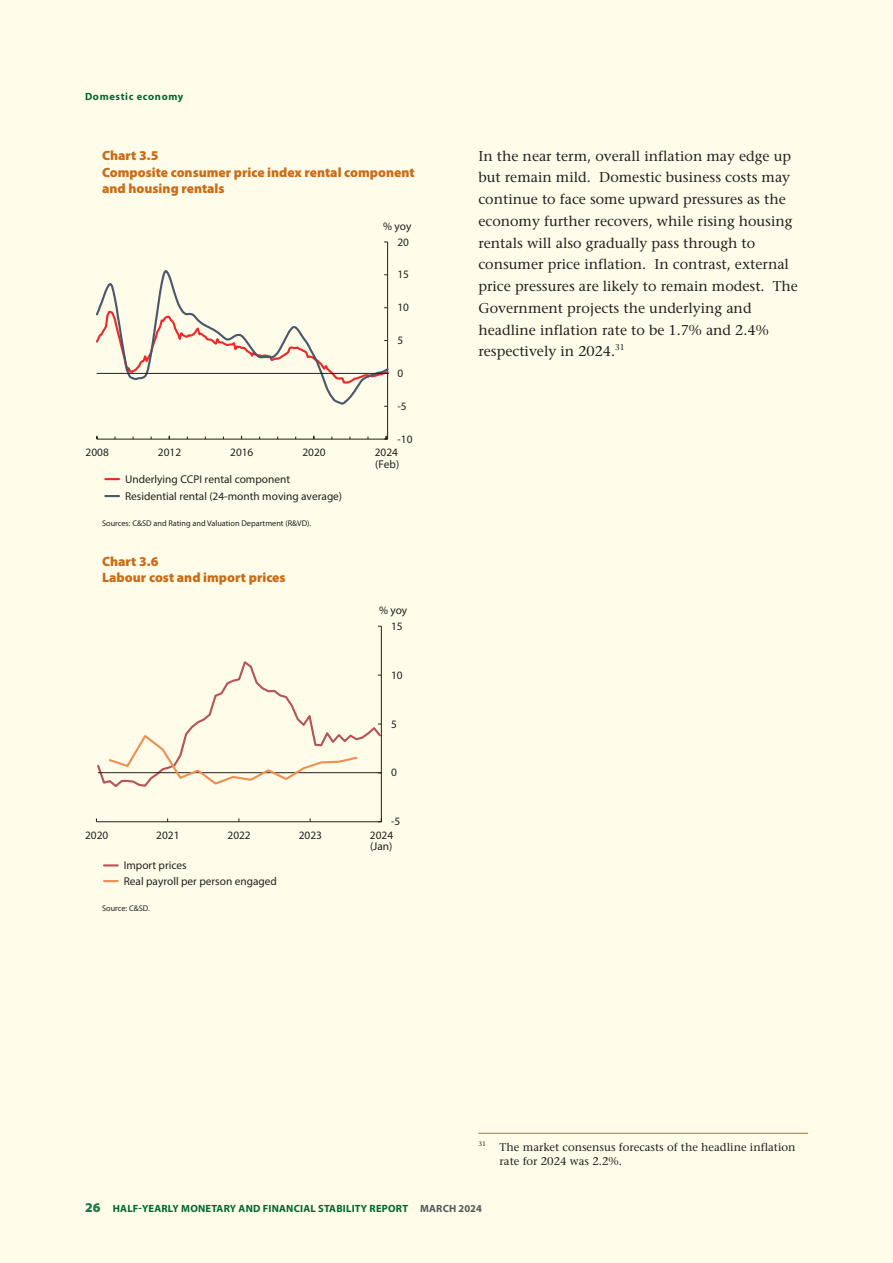
<style>
.page{position:relative;width:893px;height:1263px;background:#fff}
.page>*{position:absolute;margin:0;border:0;box-sizing:border-box;transform-origin:0 0}
.t1{font:500 14.25px/21.8px "Stone Serif Std";color:#231f20}
.t2{font:900 13.5px/16.5px "Myriad Pro";color:#ca6c17}
.t3{font:11.4px/17px "Myriad Pro";color:#231f20}
.t4{font:500 11.25px/14.2px "Stone Serif Std";color:#231f20}
.t5{font:700 10.5px "Myriad Pro";letter-spacing:.02em;color:#006734}
.t6{font:700 10.5px "Myriad Pro";letter-spacing:.06em;color:#006734}
.t7{font:700 10.5px "Myriad Pro";color:#57585a}
.t8{font:8.25px "Myriad Pro";color:#231f20}
.t9{font:500 8.25px "Stone Serif Std";color:#231f20}
.t10{font:500 6.6px "Stone Serif Std";color:#231f20}
.s1{font-weight:900;font-size:13.5px;color:#1e7a4d}
.s2{color:#57585a}
</style>
<div class="page">
<div style="left:0;top:0;width:892px;height:1263px;background:#fffde9"></div>
<hr style="left:387px;top:242px;width:1px;height:197px;background:#231f20">
<hr style="left:97px;top:439px;width:291px;height:1px;background:#231f20">
<svg style="left:384px;top:436px;width:4px;height:4px"></svg>
<svg style="left:97px;top:268px;width:291px;height:139px"></svg>
<hr style="left:97px;top:373px;width:291px;height:1px;background:#231f20">
<svg style="left:105px;top:478px;width:14px;height:2px"></svg>
<svg style="left:105px;top:495px;width:14px;height:2px"></svg>
<hr style="left:381px;top:626px;width:1px;height:196px;background:#231f20">
<hr style="left:96px;top:821px;width:285px;height:1px;background:#231f20">
<svg style="left:104px;top:864px;width:14px;height:2px"></svg>
<svg style="left:104px;top:880px;width:14px;height:2px"></svg>
<svg style="left:97px;top:659px;width:285px;height:130px"></svg>
<hr style="left:478px;top:1133px;width:330px;height:1px;background:#ca6c17">
<p class="t6" style="left:85px;top:89px;width:100px">DOMESTIC ECONOMY</p>
<h4 class="t2" style="left:102px;top:147px;width:314px">Chart 3.5<br>Composite consumer price index rental component and housing rentals</h4>
<p class="t3" style="left:383px;top:218px;width:30px">% yoy</p>
<p class="t3" style="left:397px;top:233px;width:13px">20</p>
<p class="t3" style="left:397px;top:266px;width:13px">15</p>
<p class="t3" style="left:397px;top:299px;width:13px">10</p>
<p class="t3" style="left:397px;top:332px;width:7px">5</p>
<p class="t3" style="left:397px;top:364px;width:7px">0</p>
<p class="t3" style="left:397px;top:397px;width:11px">-5</p>
<p class="t3" style="left:397px;top:430px;width:17px">-10</p>
<p class="t3" style="left:86px;top:444px;width:25px">2008</p>
<p class="t3" style="left:158px;top:444px;width:25px">2012</p>
<p class="t3" style="left:230px;top:444px;width:25px">2016</p>
<p class="t3" style="left:302px;top:444px;width:25px">2020</p>
<p class="t3" style="left:375px;top:444px;width:25px">2024</p>
<p class="t3" style="left:125px;top:470px;width:219px">Underlying CCPI rental component<br>Residential rental (24-month moving average)</p>
<p class="t3" style="left:375px;top:456px;width:26px">(Feb)</p>
<p class="t8" style="left:102px;top:518px;width:211px">Sources: C&amp;SD and Rating and Valuation Department (R&amp;VD).</p>
<h4 class="t2" style="left:102px;top:553px;width:185px">Chart 3.6<br>Labour cost and import prices</h4>
<p class="t3" style="left:379px;top:602px;width:30px">% yoy</p>
<p class="t3" style="left:391px;top:617px;width:13px">15</p>
<p class="t3" style="left:391px;top:666px;width:13px">10</p>
<p class="t3" style="left:391px;top:715px;width:7px">5</p>
<p class="t3" style="left:391px;top:764px;width:7px">0</p>
<p class="t3" style="left:391px;top:813px;width:11px">-5</p>
<p class="t3" style="left:85px;top:826px;width:25px">2020</p>
<p class="t3" style="left:156px;top:826px;width:25px">2021</p>
<p class="t3" style="left:227px;top:826px;width:25px">2022</p>
<p class="t3" style="left:299px;top:826px;width:25px">2023</p>
<p class="t3" style="left:370px;top:826px;width:25px">2024</p>
<p class="t3" style="left:124px;top:857px;width:155px;line-height:15.6px">Import prices<br>Real payroll per person engaged</p>
<p class="t3" style="left:370px;top:838px;width:24px">(Jan)</p>
<p class="t8" style="left:102px;top:903px;width:49px">Source: C&amp;SD.</p>
<p class="t1" style="left:478px;top:145px;width:321px">In the near term, overall inflation may edge up but remain mild. Domestic business costs may continue to face some upward pressures as the economy further recovers, while rising housing rentals will also gradually pass through to consumer price inflation. In contrast, external price pressures are likely to remain modest. The Government projects the underlying and headline inflation rate to be 1.7% and 2.4% respectively in 2024.</p>
<p class="t9" style="left:615px;top:342px;width:11px">31</p>
<p class="t10" style="left:478px;top:1140px;width:9px">31</p>
<p class="t4" style="left:500px;top:1140px;width:297px">The market consensus forecasts of the headline inflation rate for 2024 was 2.2%.</p>
<p class="t5" style="left:85px;top:1201px;width:352px"><span class="s1">26</span> HALF-YEARLY MONETARY AND FINANCIAL STABILITY REPORT <span class="s2">MARC</span></p>
<p class="t7" style="left:449px;top:1201px;width:34px">H 2024</p>
</div>
